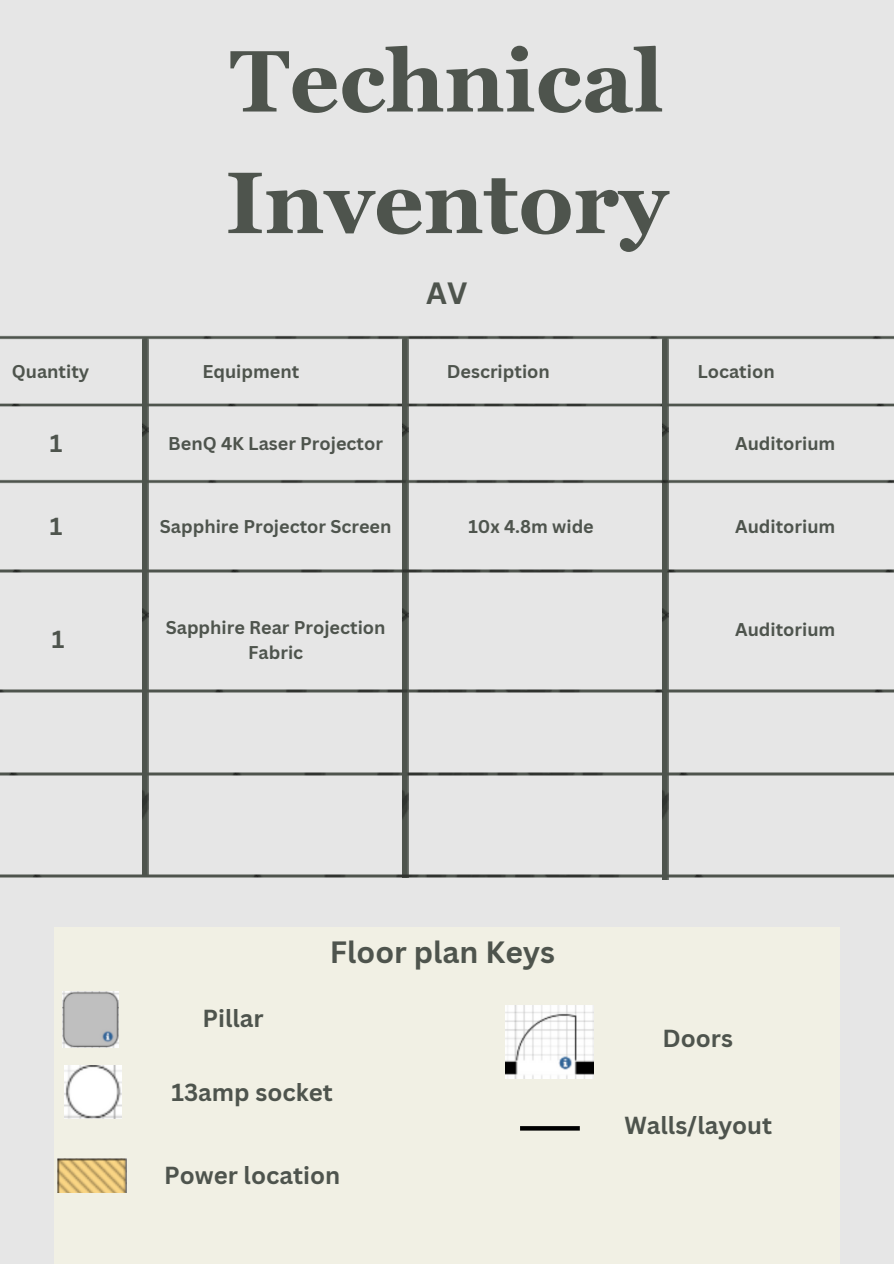
<style>
.page{position:relative;width:894px;height:1264px;background:#fff}
.page>*{position:absolute;margin:0;border:0;box-sizing:border-box;transform-origin:0 0}
.t1{font:700 87px/121.5px "Georgia Pro";color:#4e544d}
.t2{font:700 30px "Canva Sans";color:#4e544d}
.t3{font:700 24px "Canva Sans";color:#4e544d}
.t4{font:700 18px "Canva Sans";color:#4e544d}
</style>
<div class="page">
<div style="left:0;top:0;width:893px;height:1263px;background:#e6e6e6"></div>
<img style="left:0;top:397px;width:893px;height:16px">
<img style="left:0;top:335px;width:893px;height:11px">
<img style="left:143px;top:337px;width:6px;height:530px">
<img style="left:402px;top:337px;width:6px;height:530px">
<img style="left:662px;top:337px;width:6px;height:530px">
<img style="left:0;top:562px;width:893px;height:17px">
<img style="left:0;top:473px;width:893px;height:17px">
<img style="left:0;top:766px;width:893px;height:16px">
<img style="left:0;top:682px;width:893px;height:17px">
<img style="left:0;top:867px;width:893px;height:13px">
<div style="left:54px;top:926px;width:785px;height:337px;background:#f1f0e4"></div>
<img style="left:58px;top:1158px;width:69px;height:34px">
<img style="left:64px;top:1065px;width:58px;height:53px">
<img style="left:62px;top:991px;width:57px;height:56px">
<svg style="left:520px;top:1126px;width:59px;height:4px"></svg>
<img style="left:506px;top:1005px;width:87px;height:73px">
<p class="t1" style="left:225px;top:20px;width:443px">Technical<br>Inventory</p>
<p class="t2" style="left:426px;top:272px;width:43px">AV</p>
<p class="t4" style="left:12px;top:359px;width:79px">Quantity</p>
<p class="t4" style="left:202px;top:359px;width:98px">Equipment</p>
<p class="t4" style="left:446px;top:359px;width:104px">Description</p>
<p class="t4" style="left:697px;top:359px;width:79px">Location</p>
<p class="t3" style="left:50px;top:426px;width:14px">1</p>
<p class="t3" style="left:50px;top:509px;width:14px">1</p>
<p class="t3" style="left:52px;top:622px;width:14px">1</p>
<p class="t4" style="left:168px;top:430px;width:216px">BenQ 4K Laser Projector</p>
<p class="t4" style="left:160px;top:513px;width:233px">Sapphire Projector Screen</p>
<p class="t4" style="left:468px;top:513px;width:127px">10x 4.8m wide</p>
<p class="t4" style="left:166px;top:615px;width:221px">Sapphire Rear Projection</p>
<p class="t4" style="left:248px;top:639px;width:57px">Fabric</p>
<p class="t4" style="left:735px;top:430px;width:102px">Auditorium</p>
<p class="t4" style="left:735px;top:513px;width:102px">Auditorium</p>
<h3 class="t4" style="left:735px;top:616px;width:102px">Auditorium</h3>
<h4 class="t3" style="left:202px;top:1001px;width:63px">Pillar</h4>
<h4 class="t2" style="left:330px;top:930px;width:227px">Floor plan Keys</h4>
<h4 class="t3" style="left:171px;top:1075px;width:163px">13amp socket</h4>
<p class="t3" style="left:164px;top:1158px;width:177px">Power location</p>
<h4 class="t3" style="left:662px;top:1021px;width:72px">Doors</h4>
<h4 class="t3" style="left:624px;top:1107px;width:149px">Walls/layout</h4>
</div>
